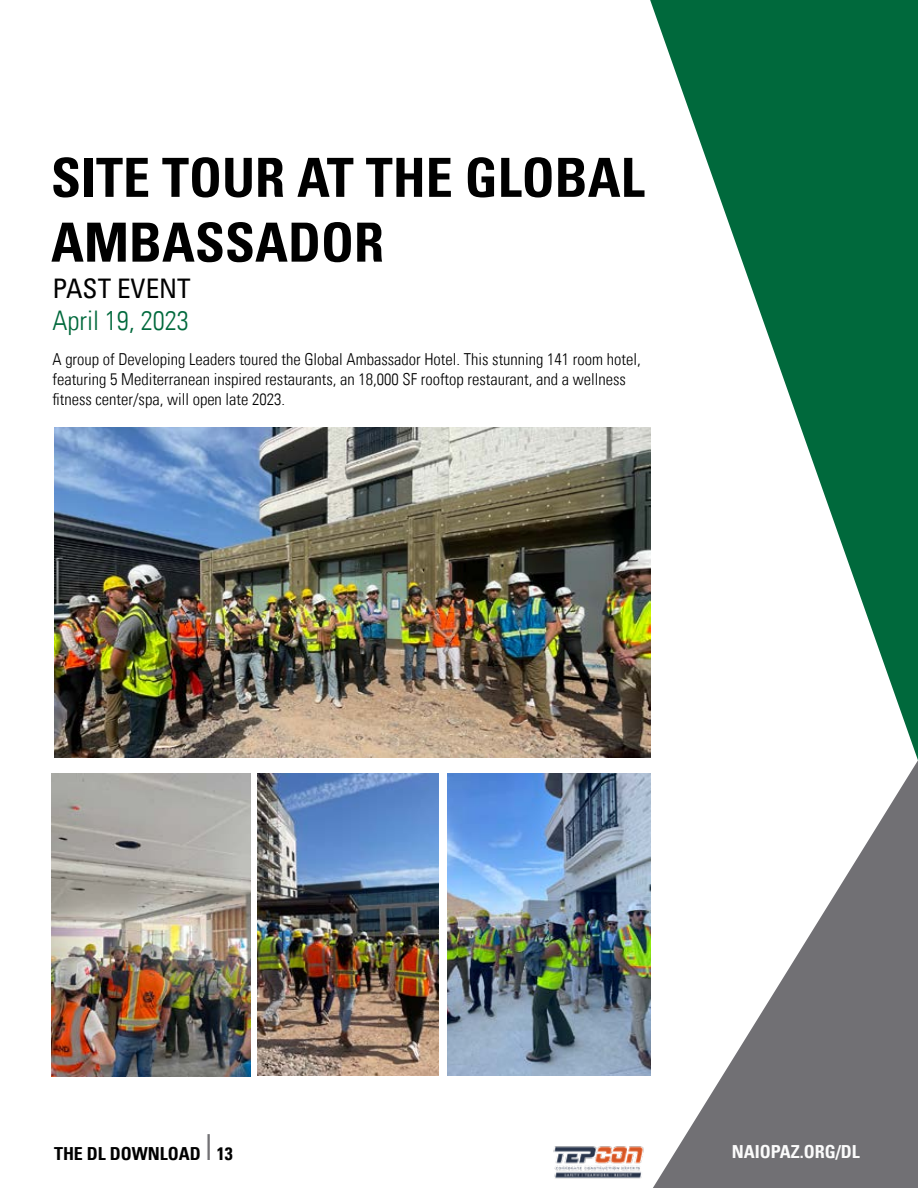
<style>
.page{position:relative;width:918px;height:1188px;background:#fff}
.page>*{position:absolute;margin:0;border:0;box-sizing:border-box;transform-origin:0 0}
.t1{font:700 condensed 54px/64.8px "Univers";color:#000}
.t2{font:300 condensed 27px "Univers";color:#00693c}
.t3{font:condensed 27px "Univers";color:#000}
.t4{font:700 condensed 18px "Univers";color:#000}
.t5{font:700 condensed 18px "Univers";color:#fbfbfb}
.t6{font:300 condensed 16.5px/19.8px "Univers";color:#000}
.s1{font-weight:300;font-size:36px;color:#717074}
</style>
<div class="page">
<svg style="left:650px;top:0;width:268px;height:760px"></svg>
<svg style="left:650px;top:760px;width:268px;height:428px"></svg>
<img style="left:553px;top:1146px;width:91px;height:33px">
<img style="left:54px;top:428px;width:596px;height:330px">
<img style="left:52px;top:774px;width:199px;height:303px">
<img style="left:257px;top:774px;width:181px;height:302px">
<img style="left:447px;top:774px;width:203px;height:302px">
<h1 class="t1" style="left:51px;top:145px;width:595px">SITE TOUR AT THE GLOBAL<br>AMBASSADOR</h1>
<h2 class="t3" style="left:52px;top:271px;width:140px">PAST EVENT</h2>
<h2 class="t2" style="left:52px;top:304px;width:138px">April 19, 2023</h2>
<p class="t6" style="left:52px;top:349px;width:590px">A group of Developing Leaders toured the Global Ambassador Hotel. This stunning 141 room hotel, featuring 5 Mediterranean inspired restaurants, an 18,000 SF rooftop restaurant, and a wellness fitness center/spa, will open late 2023.</p>
<p class="t4" style="left:54px;top:1143px;width:180px">THE DL DOWNLOAD <span class="s1">I</span> 13</p>
<p class="t5" style="left:732px;top:1140px;width:130px">NAIOPAZ.ORG/DL</p>
</div>
